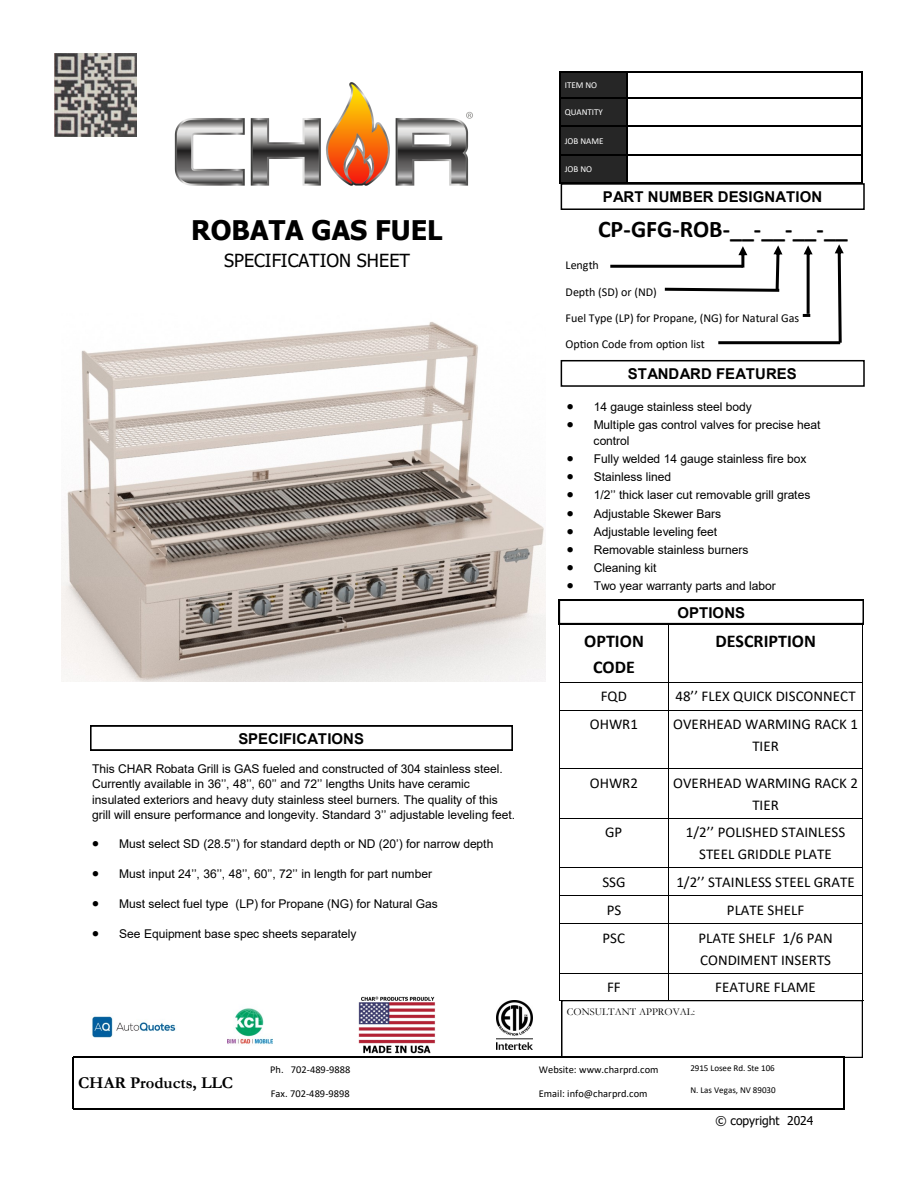
<style>
.page{position:relative;width:918px;height:1188px;background:#fff}
.page>*{position:absolute;margin:0;border:0;box-sizing:border-box;transform-origin:0 0}
.t1{font:700 27px "Tahoma";color:#000}
.t2{font:700 24px "Calibri";letter-spacing:-.005em;color:#000}
.t3{font:700 18px/26.1px "Calibri";color:#000;text-align:center}
.t4{font:18px "Tahoma";color:#000}
.t5{font:700 16.5px "Garamond";color:#000}
.t6{font:15px/21.8px "Calibri";color:#000;text-align:center}
.t7{font:700 15px "Arial";color:#000}
.t8{font:12px/15.6px "Arial";letter-spacing:-.005em;color:#000}
.t9{font:12px "Calibri";letter-spacing:-.005em;color:#000}
.t10{font:12px "Tahoma";color:#000}
.t11{font:10.5px "Calibri";letter-spacing:.005em;color:#000}
.t12{font:10.5px "Garamond";color:#000}
.t13{font:9px "Calibri";color:#000}
.t14{font:9px "Calibri";color:#fff}
</style>
<div class="page">
<img style="left:174px;top:82px;width:299px;height:104px">
<div style="left:559px;top:71px;width:68px;height:27px;background:#262626"></div>
<div style="left:559px;top:98px;width:68px;height:28px;background:#262626"></div>
<div style="left:559px;top:126px;width:68px;height:29px;background:#262626"></div>
<div style="left:559px;top:155px;width:68px;height:29px;background:#262626"></div>
<hr style="left:559px;top:71px;width:2px;height:111px;background:#000">
<hr style="left:626px;top:73px;width:2px;height:109px;background:#000">
<hr style="left:861px;top:71px;width:2px;height:27px;background:#000">
<hr style="left:861px;top:98px;width:2px;height:84px;background:#000">
<hr style="left:559px;top:71px;width:68px;height:2px;background:#000">
<hr style="left:560px;top:97px;width:67px;height:2px;background:#000">
<hr style="left:627px;top:71px;width:236px;height:2px;background:#000">
<hr style="left:627px;top:97px;width:234px;height:2px;background:#000">
<hr style="left:560px;top:126px;width:67px;height:1px;background:#000">
<hr style="left:627px;top:126px;width:234px;height:1px;background:#000">
<hr style="left:560px;top:154px;width:67px;height:2px;background:#000">
<hr style="left:627px;top:154px;width:234px;height:2px;background:#000">
<hr style="left:559px;top:182px;width:68px;height:2px;background:#000">
<hr style="left:627px;top:182px;width:236px;height:2px;background:#000">
<svg style="left:561px;top:1001px;width:302px;height:57px"></svg>
<img style="left:358px;top:996px;width:77px;height:58px">
<img style="left:497px;top:1000px;width:35px;height:49px">
<img style="left:228px;top:1008px;width:44px;height:36px">
<img style="left:92px;top:1016px;width:84px;height:22px">
<svg style="left:559px;top:600px;width:305px;height:24px"></svg>
<div style="left:561px;top:360px;width:304px;height:27px;border:2px solid #000"></div>
<div style="left:561px;top:183px;width:304px;height:27px;border:2px solid #000"></div>
<svg style="left:90px;top:725px;width:423px;height:26px"></svg>
<hr style="left:73px;top:1057px;width:1px;height:52px;background:#000">
<hr style="left:843px;top:1057px;width:1px;height:52px;background:#000">
<hr style="left:73px;top:1057px;width:771px;height:1px;background:#000">
<hr style="left:73px;top:1109px;width:771px;height:1px;background:#000">
<hr style="left:610px;top:265px;width:133px;height:3px;background:#000">
<hr style="left:718px;top:341px;width:122px;height:3px;background:#000">
<svg style="left:662px;top:245px;width:120px;height:47px"></svg>
<svg style="left:835px;top:244px;width:9px;height:99px"></svg>
<svg style="left:803px;top:245px;width:10px;height:72px"></svg>
<img style="left:54px;top:54px;width:82px;height:82px">
<img style="left:62px;top:322px;width:483px;height:360px">
<hr style="left:559px;top:624px;width:1px;height:377px;background:#000">
<hr style="left:668px;top:625px;width:1px;height:376px;background:#000">
<hr style="left:862px;top:624px;width:1px;height:377px;background:#000">
<hr style="left:559px;top:624px;width:304px;height:1px;background:#000">
<hr style="left:560px;top:682px;width:302px;height:1px;background:#000">
<hr style="left:560px;top:710px;width:302px;height:1px;background:#000">
<hr style="left:560px;top:768px;width:302px;height:1px;background:#000">
<hr style="left:560px;top:818px;width:302px;height:1px;background:#000">
<hr style="left:560px;top:867px;width:302px;height:1px;background:#000">
<hr style="left:560px;top:895px;width:302px;height:1px;background:#000">
<hr style="left:560px;top:923px;width:302px;height:1px;background:#000">
<hr style="left:560px;top:973px;width:302px;height:1px;background:#000">
<hr style="left:559px;top:1000px;width:304px;height:1px;background:#000">
<p class="t1" style="left:191px;top:213px;width:253px">ROBATA GAS FUEL</p>
<p class="t4" style="left:224px;top:249px;width:187px">SPECIFICATION SHEET</p>
<p class="t7" style="left:238px;top:730px;width:127px">SPECIFICATIONS</p>
<p class="t8" style="left:92px;top:761px;width:425px">This CHAR Robata Grill is GAS fueled and constructed of 304 stainless steel.<br>Currently available in 36’’, 48’’, 60’’ and 72’’ lengths Units have ceramic insulated exteriors and heavy duty stainless steel burners. The quality of this grill will ensure performance and longevity. Standard 3’’ adjustable leveling feet.</p>
<p class="t8" style="left:92px;top:836px;width:403px">• Must select SD (28.5’’) for standard depth or ND (20’) for narrow depth</p>
<p class="t8" style="left:92px;top:866px;width:342px">• Must input 24’’, 36’’, 48’’, 60’’, 72’’ in length for part number</p>
<p class="t8" style="left:92px;top:896px;width:347px">• Must select fuel type (LP) for Propane (NG) for Natural Gas</p>
<p class="t8" style="left:92px;top:926px;width:266px">• See Equipment base spec sheets separately</p>
<p class="t5" style="left:78px;top:1072px;width:156px">CHAR Products, LLC</p>
<p class="t11" style="left:270px;top:1065px;width:82px">Ph. 702-489-9888</p>
<p class="t11" style="left:271px;top:1089px;width:80px">Fax. 702-489-9898</p>
<p class="t14" style="left:565px;top:81px;width:34px">ITEM NO</p>
<p class="t14" style="left:565px;top:108px;width:40px">QUANTITY</p>
<p class="t14" style="left:565px;top:137px;width:40px">JOB NAME</p>
<p class="t14" style="left:565px;top:165px;width:29px">JOB NO</p>
<p class="t7" style="left:603px;top:188px;width:221px">PART NUMBER DESIGNATION</p>
<p class="t2" style="left:598px;top:219px;width:251px">CP-GFG-ROB-__-__-__-__</p>
<p class="t9" style="left:566px;top:260px;width:35px">Length</p>
<p class="t9" style="left:566px;top:287px;width:93px">Depth (SD) or (ND)</p>
<p class="t9" style="left:566px;top:313px;width:235px">Fuel Type (LP) for Propane, (NG) for Natural Gas</p>
<p class="t9" style="left:566px;top:339px;width:141px">Option Code from option list</p>
<p class="t7" style="left:628px;top:365px;width:171px">STANDARD FEATURES</p>
<p class="t8" style="left:567px;top:399px;width:187px">• 14 gauge stainless steel body</p>
<p class="t8" style="left:567px;top:417px;width:255px">• Multiple gas control valves for precise heat</p>
<p class="t8" style="left:594px;top:433px;width:37px">control</p>
<p class="t8" style="left:567px;top:451px;width:241px">• Fully welded 14 gauge stainless fire box</p>
<p class="t8" style="left:567px;top:469px;width:106px">• Stainless lined</p>
<p class="t8" style="left:567px;top:487px;width:245px">• 1/2’’ thick laser cut removable grill grates</p>
<p class="t8" style="left:567px;top:506px;width:156px">• Adjustable Skewer Bars</p>
<p class="t8" style="left:567px;top:524px;width:152px">• Adjustable leveling feet</p>
<p class="t8" style="left:567px;top:542px;width:183px">• Removable stainless burners</p>
<p class="t8" style="left:567px;top:560px;width:91px">• Cleaning kit</p>
<p class="t8" style="left:567px;top:578px;width:211px">• Two year warranty parts and labor</p>
<p class="t7" style="left:677px;top:605px;width:69px">OPTIONS</p>
<p class="t3" style="left:584px;top:629px;width:61px">OPTION<br>CODE</p>
<p class="t3" style="left:715px;top:629px;width:102px">DESCRIPTION</p>
<p class="t6" style="left:601px;top:687px;width:28px">FQD</p>
<p class="t6" style="left:675px;top:687px;width:182px">48’’ FLEX QUICK DISCONNECT</p>
<p class="t6" style="left:590px;top:715px;width:50px">OHWR1</p>
<p class="t6" style="left:673px;top:715px;width:186px">OVERHEAD WARMING RACK 1<br>TIER</p>
<p class="t6" style="left:590px;top:773px;width:50px">OHWR2</p>
<p class="t6" style="left:673px;top:773px;width:186px">OVERHEAD WARMING RACK 2<br>TIER</p>
<p class="t6" style="left:605px;top:823px;width:19px">GP</p>
<p class="t6" style="left:686px;top:823px;width:161px">1/2’’ POLISHED STAINLESS<br>STEEL GRIDDLE PLATE</p>
<p class="t6" style="left:602px;top:872px;width:25px">SSG</p>
<p class="t6" style="left:676px;top:872px;width:180px">1/2’’ STAINLESS STEEL GRATE</p>
<p class="t6" style="left:607px;top:900px;width:16px">PS</p>
<p class="t6" style="left:727px;top:900px;width:79px">PLATE SHELF</p>
<p class="t6" style="left:603px;top:928px;width:24px">PSC</p>
<p class="t6" style="left:698px;top:928px;width:136px;text-align:left">PLATE SHELF 1/6 PAN<br>CONDIMENT INSERTS</p>
<p class="t6" style="left:607px;top:978px;width:15px">FF</p>
<p class="t6" style="left:715px;top:978px;width:102px">FEATURE FLAME</p>
<p class="t12" style="left:567px;top:1004px;width:130px">CONSULTANT APPROVAL:</p>
<p class="t11" style="left:539px;top:1065px;width:121px">Website: www.charprd.com</p>
<p class="t11" style="left:539px;top:1089px;width:110px">Email: info@charprd.com</p>
<p class="t13" style="left:690px;top:1064px;width:86px">2915 Losee Rd. Ste 106</p>
<p class="t13" style="left:690px;top:1087px;width:87px">N. Las Vegas, NV 89030</p>
<p class="t10" style="left:716px;top:1113px;width:99px">© copyright 2024</p>
</div>
